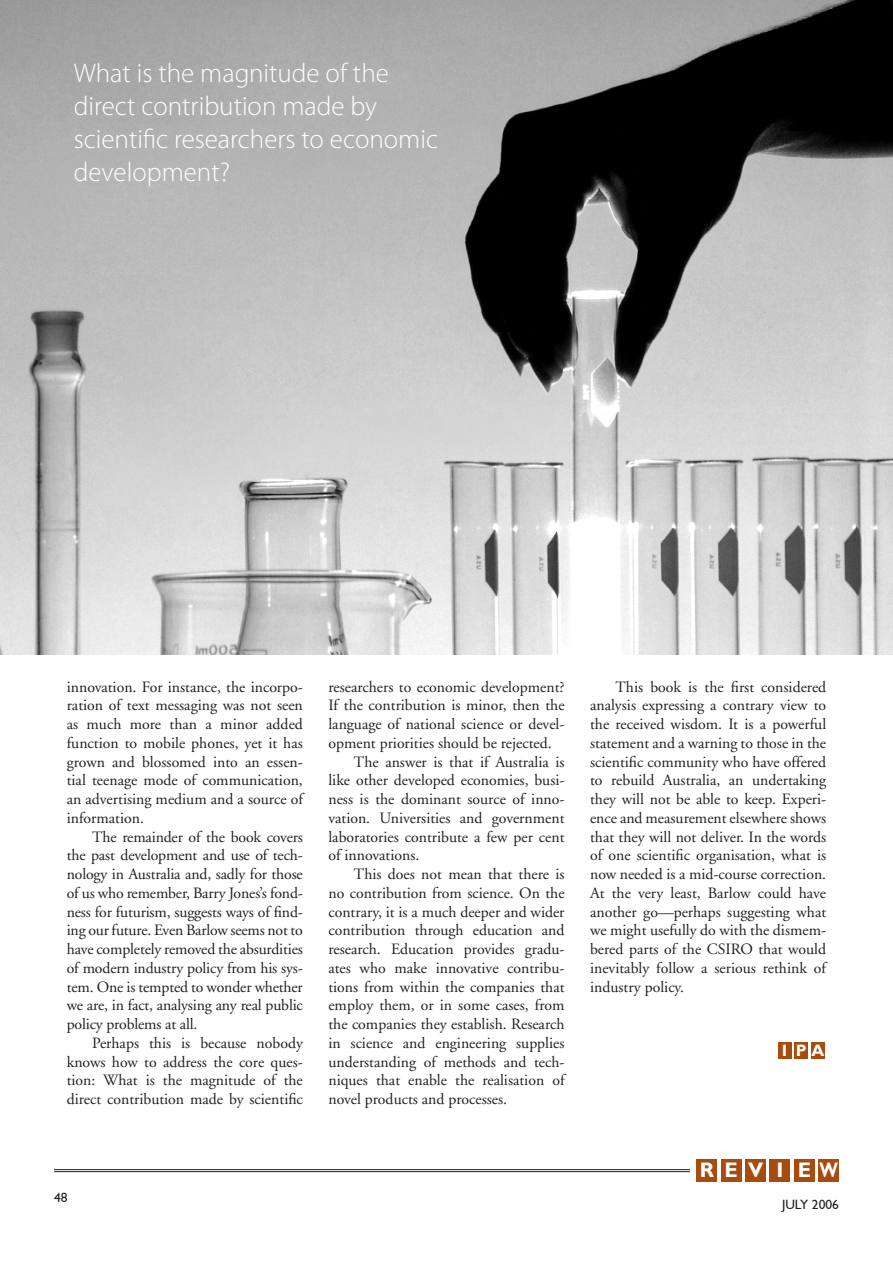
<style>
.page{position:relative;width:893px;height:1263px;background:#fff}
.page>*{position:absolute;margin:0;border:0;box-sizing:border-box;transform-origin:0 0}
.First_Para{font:300 27px/33px "Myriad Pro";color:#fff}
.t1{font:700 21px "Gill Sans";color:#fff}
.t2{font:700 16.5px "Gill Sans";color:#fff}
.Default{font:15.75px/18.8px "Adobe Garamond";color:#231f20;text-align:justify}
.t3{font:13.5px "Gill Sans";color:#231f20}
</style>
<div class="page">
<div style="left:696px;top:1159px;width:21px;height:23px;background:#a84b0d"></div>
<div style="left:721px;top:1159px;width:20px;height:23px;background:#a84b0d"></div>
<div style="left:745px;top:1159px;width:21px;height:23px;background:#a84b0d"></div>
<div style="left:770px;top:1159px;width:20px;height:23px;background:#a84b0d"></div>
<div style="left:794px;top:1159px;width:21px;height:23px;background:#a84b0d"></div>
<div style="left:818px;top:1159px;width:21px;height:23px;background:#a84b0d"></div>
<hr style="left:54px;top:1169px;width:636px;height:1px;background:#231f20">
<hr style="left:54px;top:1171px;width:636px;height:1px;background:#231f20">
<img style="left:0;top:0;width:893px;height:654px">
<div style="left:778px;top:1042px;width:13px;height:16px;background:#a84b0d"></div>
<div style="left:794px;top:1042px;width:14px;height:16px;background:#a84b0d"></div>
<div style="left:811px;top:1042px;width:14px;height:16px;background:#a84b0d"></div>
<p class="First_Para" style="left:74px;top:57px;width:366px">What is the magnitude of the direct contribution made by scientific researchers to economic development?</p>
<p class="Default" style="left:67px;top:678px;width:238px">innovation. For instance, the incorpo&shy;ration of text messaging was not seen as much more than a minor added function to mobile phones, yet it has grown and blossomed into an essen&shy;tial teenage mode of communication, an advertising medium and a source of information.</p>
<p class="Default" style="left:67px;top:828px;width:238px;text-indent:26px">The remainder of the book covers the past development and use of tech&shy;nology in Australia and, sadly for those of us who remember, Barry Jones’s fond&shy;ness for futurism, suggests ways of find&shy;ing our future. Even Barlow seems not to have completely removed the absurdities of modern industry policy from his sys&shy;tem. One is tempted to wonder whether we are, in fact, analysing any real public policy problems at all.</p>
<p class="Default" style="left:67px;top:1034px;width:238px;text-indent:26px">Perhaps this is because nobody knows how to address the core ques&shy;tion: What is the magnitude of the direct contribution made by scientific</p>
<p class="t3" style="left:54px;top:1189px;width:15px">48</p>
<p class="Default" style="left:328px;top:678px;width:238px">researchers to economic development?<br>If the contribution is minor, then the language of national science or devel&shy;opment priorities should be rejected.</p>
<p class="Default" style="left:328px;top:753px;width:238px;text-indent:26px">The answer is that if Australia is like other developed economies, busi&shy;ness is the dominant source of inno&shy;vation. Universities and government laboratories contribute a few per cent of innovations.</p>
<p class="Default" style="left:328px;top:865px;width:238px;text-indent:26px">This does not mean that there is no contribution from science. On the contrary, it is a much deeper and wider contribution through education and research. Education provides gradu&shy;ates who make innovative contribu&shy;tions from within the companies that employ them, or in some cases, from the companies they establish. Research in science and engineering supplies understanding of methods and tech&shy;niques that enable the realisation of novel products and processes.</p>
<p class="Default" style="left:590px;top:678px;width:238px;text-indent:26px">This book is the first considered analysis expressing a contrary view to the received wisdom. It is a powerful statement and a warning to those in the scientific community who have offered to rebuild Australia, an undertaking they will not be able to keep. Experi&shy;ence and measurement elsewhere shows that they will not deliver. In the words of one scientific organisation, what is now needed is a mid-course correction.<br>At the very least, Barlow could have another go—perhaps suggesting what we might usefully do with the dismem&shy;bered parts of the CSIRO that would inevitably follow a serious rethink of industry policy.</p>
<p class="t2" style="left:782px;top:1041px;width:7px">I</p>
<p class="t2" style="left:796px;top:1041px;width:30px">P A</p>
<h2 class="t1" style="left:700px;top:1158px;width:140px">REV I EW</h2>
<p class="t3" style="left:782px;top:1196px;width:58px">JULY 2006</p>
</div>
